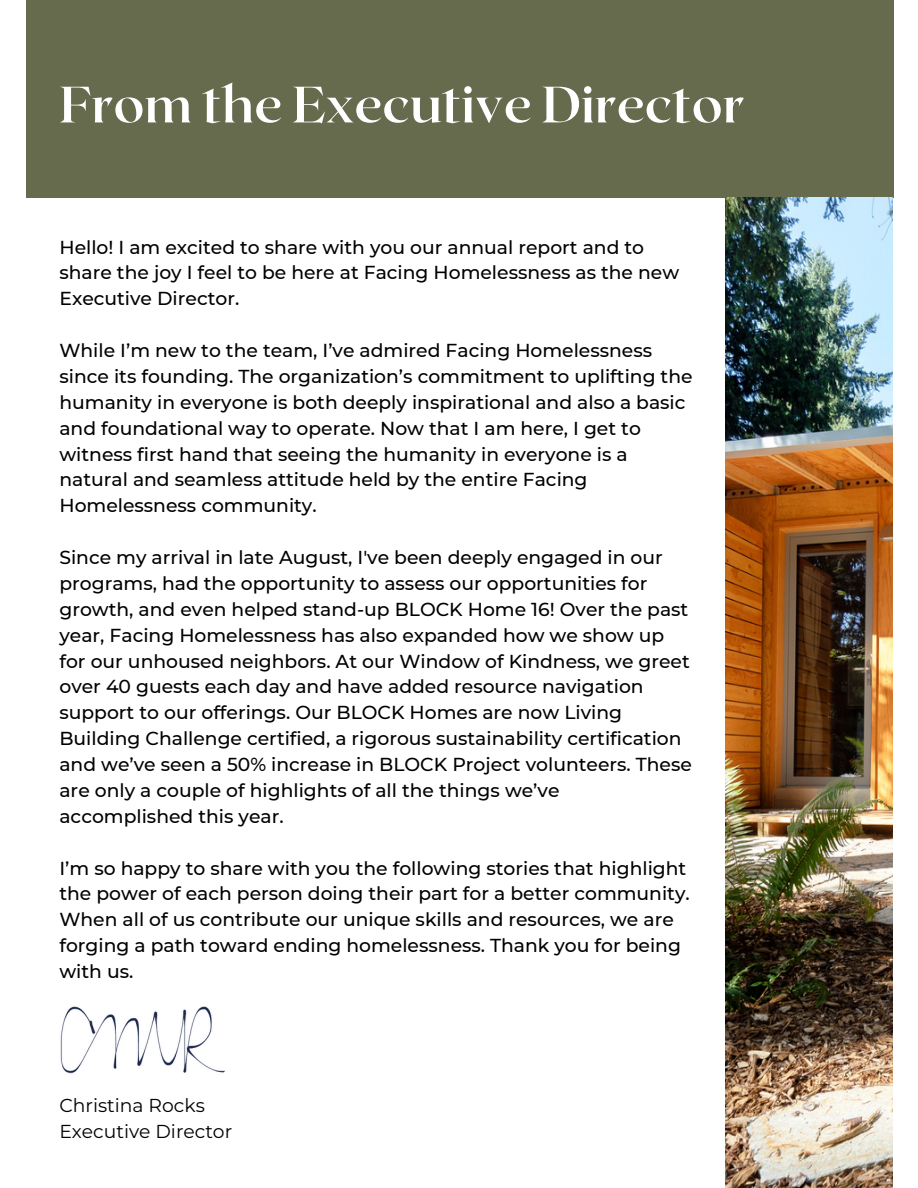
<style>
.page{position:relative;width:918px;height:1188px;background:#fff}
.page>*{position:absolute;margin:0;border:0;box-sizing:border-box;transform-origin:0 0}
.t1{font:700 51px "Roxborough CF";color:#fff}
.t2{font:500 18.75px/25.8px "Montserrat";color:#000}
.t3{font:18.75px "Montserrat";color:#000}
</style>
<div class="page">
<div style="left:26px;top:0;width:867px;height:197px;background:#666b4d"></div>
<img style="left:726px;top:197px;width:166px;height:991px">
<img style="left:60px;top:1006px;width:165px;height:68px">
<p class="t1" style="left:59px;top:71px;width:687px">From the Executive Director</p>
<p class="t2" style="left:59px;top:234px;width:621px">Hello! I am excited to share with you our annual report and to share the joy I feel to be here at Facing Homelessness as the new<br>Executive Director.</p>
<p class="t2" style="left:59px;top:337px;width:635px">While I’m new to the team, I’ve admired Facing Homelessness since its founding. The organization’s commitment to uplifting the humanity in everyone is both deeply inspirational and also a basic and foundational way to operate. Now that I am here, I get to witness first hand that seeing the humanity in everyone is a natural and seamless attitude held by the entire Facing Homelessness community.</p>
<p class="t2" style="left:59px;top:544px;width:634px">Since my arrival in late August, I've been deeply engaged in our programs, had the opportunity to assess our opportunities for growth, and even helped stand-up BLOCK Home 16! Over the past year, Facing Homelessness has also expanded how we show up for our unhoused neighbors. At our Window of Kindness, we greet over 40 guests each day and have added resource navigation support to our offerings. Our BLOCK Homes are now Living Building Challenge certified, a rigorous sustainability certification and we’ve seen a 50% increase in BLOCK Project volunteers. These are only a couple of highlights of all the things we’ve accomplished this year.</p>
<p class="t2" style="left:59px;top:855px;width:632px">I’m so happy to share with you the following stories that highlight the power of each person doing their part for a better community.<br>When all of us contribute our unique skills and resources, we are forging a path toward ending homelessness. Thank you for being with us.</p>
<p class="t3" style="left:59px;top:1094px;width:147px">Christina Rocks</p>
<p class="t3" style="left:59px;top:1120px;width:174px">Executive Director</p>
</div>
